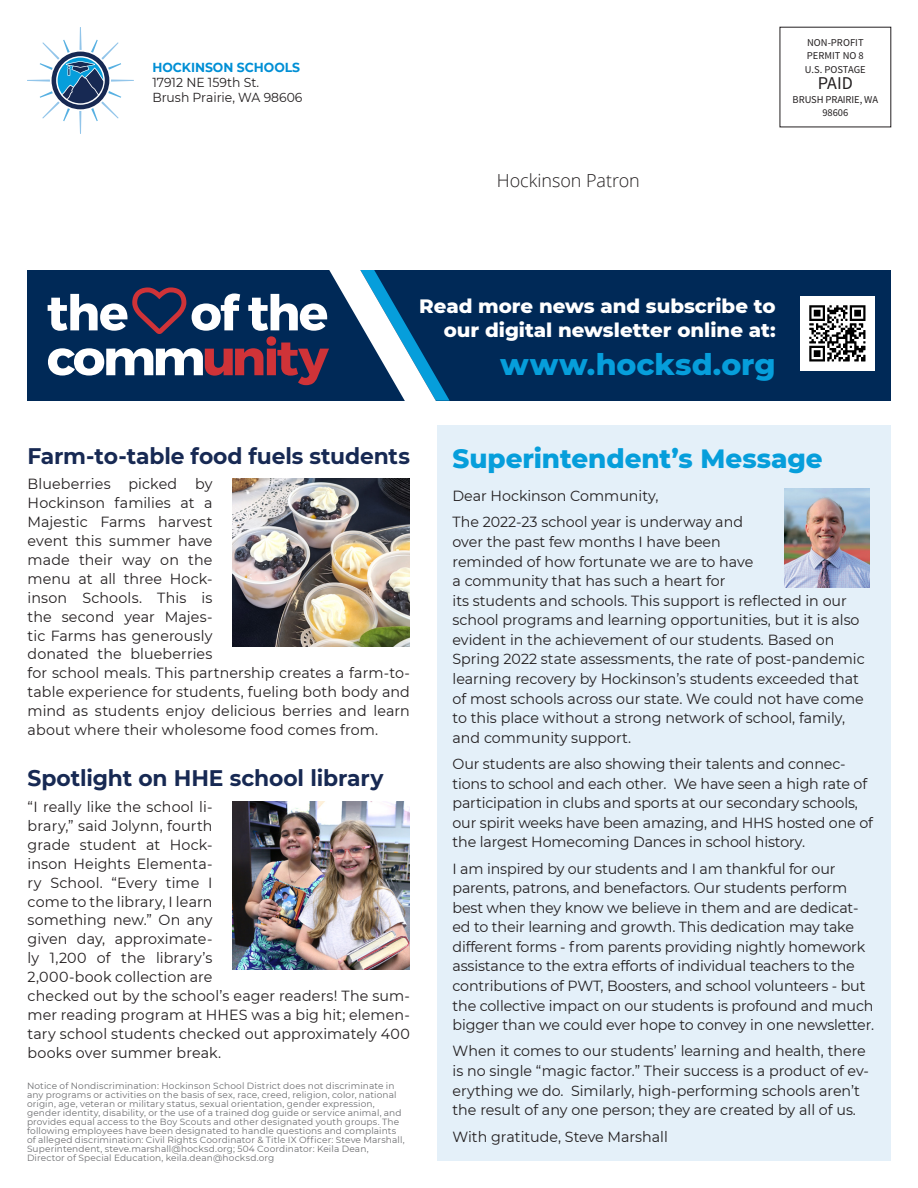
<style>
.page{position:relative;width:918px;height:1188px;background:#fff}
.page>*{position:absolute;margin:0;border:0;box-sizing:border-box;transform-origin:0 0}
.t1{font:800 30px "Montserrat";color:#069edb}
.t2{font:800 27px "Montserrat";color:#069edb}
.t3{font:700 22.5px "Montserrat";letter-spacing:-.005em;color:#172953}
.t4{font:800 19.8px/24px "Montserrat";color:#fff;text-align:right}
.t5{font:300 18px "Open Sans";letter-spacing:-.005em;color:#231f20}
.t6{font:18px "Source Sans Pro";color:#231f20}
.t7{font:14.7px/19.5px "Montserrat";color:#231f20}
.Body_No_Indent{font:13.05px "Montserrat";color:#231f20;scale:.95 1}
.Body_No_Indent-2{font:700 13.05px "Montserrat";color:#008fd5;scale:.95 1}
.t8{font:10.5px "Source Sans Pro";color:#231f20}
.t9{font:9px/9px "Montserrat";letter-spacing:.015em;color:#6c6d70}
</style>
<div class="page">
<div style="left:438px;top:426px;width:453px;height:735px;background:#e4f0f9"></div>
<svg style="left:27px;top:27px;width:107px;height:107px"></svg>
<div style="left:27px;top:270px;width:864px;height:131px;background:#002957"></div>
<svg style="left:48px;top:270px;width:402px;height:131px"></svg>
<img style="left:800px;top:296px;width:74px;height:74px">
<img style="left:785px;top:489px;width:84px;height:99px">
<img style="left:233px;top:478px;width:177px;height:169px">
<img style="left:233px;top:801px;width:177px;height:169px">
<p class="Body_No_Indent-2" style="left:152px;top:58px;width:157px">HOCKINSON SCHOOLS</p>
<p class="Body_No_Indent" style="left:152px;top:74px;width:114px">17912 NE 159th St.</p>
<p class="Body_No_Indent" style="left:152px;top:89px;width:160px">Brush Prairie, WA 98606</p>
<p class="t5" style="left:497px;top:168px;width:145px">Hockinson Patron</p>
<p class="t8" style="left:807px;top:36px;width:58px">NON-PROFIT</p>
<p class="t8" style="left:807px;top:49px;width:58px">PERMIT NO 8</p>
<p class="t8" style="left:805px;top:63px;width:62px">U.S. POSTAGE</p>
<p class="t6" style="left:818px;top:72px;width:37px">PAID</p>
<p class="t8" style="left:793px;top:93px;width:87px">BRUSH PRAIRIE, WA</p>
<p class="t8" style="left:822px;top:106px;width:28px">98606</p>
<p class="t4" style="left:419px;top:293px;width:358px">Read more news and subscribe to our digital newsletter online at:</p>
<p class="t1" style="left:500px;top:342px;width:277px">www.hocksd.org</p>
<p class="t3" style="left:28px;top:440px;width:384px">Farm-to-table food fuels students</p>
<p class="t7" style="left:28px;top:474px;width:384px;line-height:18.9px">Blueberries picked by<br>Hockinson families at a<br>Majestic Farms harvest<br>event this summer have<br>made their way on the<br>menu at all three Hock-<br>inson Schools. This is<br>the second year Majes-<br>tic Farms has generously<br>donated the blueberries<br>for school meals. This partnership creates a farm-to&shy;table experience for students, fueling both body and mind as students enjoy delicious berries and learn about where their wholesome food comes from.</p>
<p class="t3" style="left:28px;top:762px;width:357px">Spotlight on HHE school library</p>
<p class="t7" style="left:28px;top:797px;width:384px;line-height:18.9px">“I really like the school li-<br>brary,” said Jolynn, fourth<br>grade student at Hock-<br>inson Heights Elementa-<br>ry School. “Every time I<br>come to the library, I learn<br>something new.” On any<br>given day, approximate-<br>ly 1,200 of the library’s<br>2,000-book collection are<br>checked out by the school’s eager readers! The sum&shy;mer reading program at HHES was a big hit; elemen&shy;tary school students checked out approximately 400 books over summer break.</p>
<p class="t9" style="left:27px;top:1081px;width:379px">Notice of Nondiscrimination: Hockinson School District does not discriminate in any programs or activities on the basis of sex, race, creed, religion, color, national origin, age, veteran or military status, sexual orientation, gender expression, gender identity, disability, or the use of a trained dog guide or service animal, and provides equal access to the Boy Scouts and other designated youth groups. The following employees have been designated to handle questions and complaints of alleged discrimination: Civil Rights Coordinator &amp; Title IX Officer: Steve Marshall, Superintendent, steve.marshall@hocksd.org; 504 Coordinator: Keila Dean, Director of Special Education, keila.dean@hocksd.org</p>
<p class="t2" style="left:453px;top:439px;width:372px">Superintendent’s Message</p>
<p class="t7" style="left:453px;top:486px;width:207px">Dear Hockinson Community,</p>
<p class="t7" style="left:453px;top:512px;width:414px">The 2022-23 school year is underway and<br>over the past few months I have been<br>reminded of how fortunate we are to have<br>a community that has such a heart for<br>its students and schools. This support is reflected in our school programs and learning opportunities, but it is also evident in the achievement of our students. Based on Spring 2022 state assessments, the rate of post-pandemic learning recovery by Hockinson’s students exceeded that of most schools across our state. We could not have come to this place without a strong network of school, family, and community support.</p>
<p class="t7" style="left:453px;top:754px;width:422px">Our students are also showing their talents and connec&shy;tions to school and each other. We have seen a high rate of participation in clubs and sports at our secondary schools, our spirit weeks have been amazing, and HHS hosted one of the largest Homecoming Dances in school history.</p>
<p class="t7" style="left:453px;top:858px;width:423px">I am inspired by our students and I am thankful for our parents, patrons, and benefactors. Our students perform best when they know we believe in them and are dedicat&shy;ed to their learning and growth. This dedication may take different forms - from parents providing nightly homework assistance to the extra efforts of individual teachers to the contributions of PWT, Boosters, and school volunteers - but the collective impact on our students is profound and much bigger than we could ever hope to convey in one newsletter.</p>
<p class="t7" style="left:453px;top:1041px;width:418px">When it comes to our students’ learning and health, there is no single “magic factor.” Their success is a product of ev&shy;erything we do. Similarly, high-performing schools aren’t the result of any one person; they are created by all of us.</p>
<p class="t7" style="left:453px;top:1126px;width:217px">With gratitude, Steve Marshall</p>
</div>
